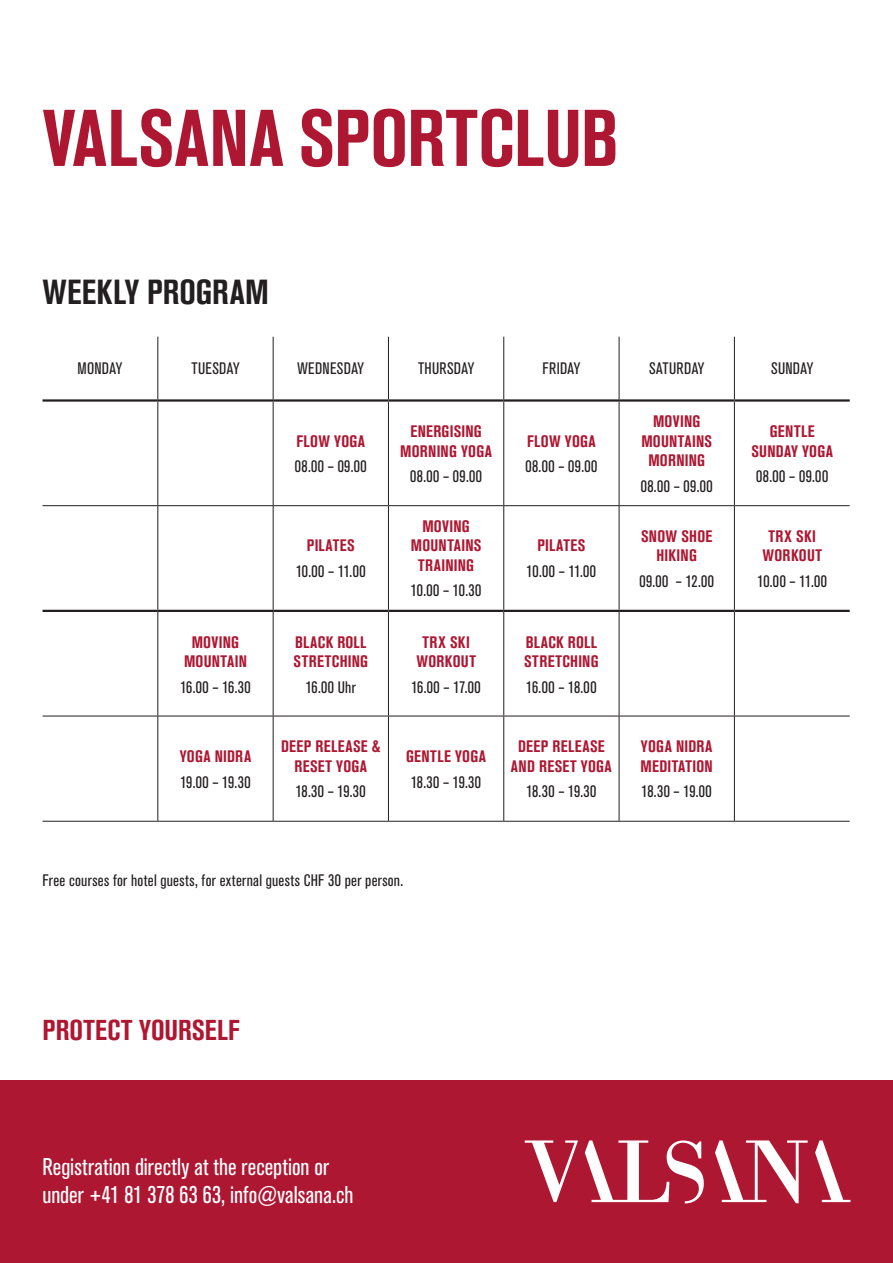
<style>
.page{position:relative;width:893px;height:1263px;background:#fff}
.page>*{position:absolute;margin:0;border:0;box-sizing:border-box;transform-origin:0 0}
.t1{font:700 condensed 79.5px "Akzidenz Grotesk BQ";color:#ad1732}
.t2{font:700 condensed 34.5px "Akzidenz Grotesk BQ";letter-spacing:.01em;color:#231f20}
.t3{font:700 condensed 28.5px "Akzidenz Grotesk BQ";letter-spacing:.005em;color:#ad1732}
.t4{font:condensed 24px/28.5px "Akzidenz Grotesk BQ";letter-spacing:.005em;color:#fff}
.t5{font:condensed 16.5px "Akzidenz Grotesk BQ";letter-spacing:.02em;color:#231f20}
.t6{font:700 condensed 16.5px/19.5px "Akzidenz Grotesk BQ";letter-spacing:.02em;color:#ad1732;text-align:center}
</style>
<div class="page">
<div style="left:0;top:1081px;width:893px;height:182px;background:#ad1732"></div>
<svg style="left:525px;top:1140px;width:53px;height:62px"></svg>
<svg style="left:815px;top:1140px;width:35px;height:62px"></svg>
<svg style="left:585px;top:1140px;width:119px;height:63px"></svg>
<svg style="left:715px;top:1140px;width:93px;height:63px"></svg>
<hr style="left:157px;top:337px;width:1px;height:62px;background:#231f20">
<hr style="left:273px;top:337px;width:1px;height:62px;background:#231f20">
<hr style="left:388px;top:337px;width:1px;height:62px;background:#231f20">
<hr style="left:503px;top:337px;width:1px;height:62px;background:#231f20">
<hr style="left:619px;top:337px;width:1px;height:62px;background:#231f20">
<hr style="left:734px;top:337px;width:1px;height:62px;background:#231f20">
<hr style="left:157px;top:402px;width:1px;height:103px;background:#231f20">
<hr style="left:273px;top:402px;width:1px;height:103px;background:#231f20">
<hr style="left:388px;top:402px;width:1px;height:103px;background:#231f20">
<hr style="left:503px;top:402px;width:1px;height:103px;background:#231f20">
<hr style="left:619px;top:402px;width:1px;height:103px;background:#231f20">
<hr style="left:734px;top:402px;width:1px;height:103px;background:#231f20">
<hr style="left:43px;top:505px;width:115px;height:1px;background:#231f20">
<hr style="left:158px;top:505px;width:115px;height:1px;background:#231f20">
<hr style="left:157px;top:506px;width:1px;height:104px;background:#231f20">
<hr style="left:273px;top:505px;width:115px;height:1px;background:#231f20">
<hr style="left:273px;top:506px;width:1px;height:104px;background:#231f20">
<hr style="left:388px;top:505px;width:116px;height:1px;background:#231f20">
<hr style="left:388px;top:506px;width:1px;height:104px;background:#231f20">
<hr style="left:504px;top:505px;width:115px;height:1px;background:#231f20">
<hr style="left:503px;top:506px;width:1px;height:104px;background:#231f20">
<hr style="left:619px;top:505px;width:115px;height:1px;background:#231f20">
<hr style="left:619px;top:506px;width:1px;height:104px;background:#231f20">
<hr style="left:734px;top:505px;width:116px;height:1px;background:#231f20">
<hr style="left:734px;top:506px;width:1px;height:104px;background:#231f20">
<hr style="left:157px;top:612px;width:1px;height:104px;background:#231f20">
<hr style="left:273px;top:612px;width:1px;height:104px;background:#231f20">
<hr style="left:388px;top:612px;width:1px;height:104px;background:#231f20">
<hr style="left:503px;top:612px;width:1px;height:104px;background:#231f20">
<hr style="left:619px;top:612px;width:1px;height:104px;background:#231f20">
<hr style="left:734px;top:612px;width:1px;height:104px;background:#231f20">
<hr style="left:43px;top:716px;width:115px;height:1px;background:#231f20">
<hr style="left:158px;top:716px;width:115px;height:1px;background:#231f20">
<hr style="left:157px;top:716px;width:1px;height:105px;background:#231f20">
<hr style="left:273px;top:716px;width:115px;height:1px;background:#231f20">
<hr style="left:273px;top:716px;width:1px;height:105px;background:#231f20">
<hr style="left:388px;top:716px;width:116px;height:1px;background:#231f20">
<hr style="left:388px;top:716px;width:1px;height:105px;background:#231f20">
<hr style="left:504px;top:716px;width:115px;height:1px;background:#231f20">
<hr style="left:503px;top:716px;width:1px;height:105px;background:#231f20">
<hr style="left:619px;top:716px;width:115px;height:1px;background:#231f20">
<hr style="left:619px;top:716px;width:1px;height:105px;background:#231f20">
<hr style="left:734px;top:716px;width:116px;height:1px;background:#231f20">
<hr style="left:734px;top:716px;width:1px;height:105px;background:#231f20">
<hr style="left:43px;top:821px;width:115px;height:1px;background:#231f20">
<hr style="left:158px;top:821px;width:115px;height:1px;background:#231f20">
<hr style="left:273px;top:821px;width:115px;height:1px;background:#231f20">
<hr style="left:388px;top:821px;width:116px;height:1px;background:#231f20">
<hr style="left:504px;top:821px;width:115px;height:1px;background:#231f20">
<hr style="left:619px;top:821px;width:115px;height:1px;background:#231f20">
<hr style="left:734px;top:821px;width:116px;height:1px;background:#231f20">
<hr style="left:43px;top:610px;width:115px;height:2px;background:#231f20">
<hr style="left:158px;top:610px;width:115px;height:2px;background:#231f20">
<hr style="left:273px;top:610px;width:115px;height:2px;background:#231f20">
<hr style="left:388px;top:610px;width:116px;height:2px;background:#231f20">
<hr style="left:504px;top:610px;width:115px;height:2px;background:#231f20">
<hr style="left:619px;top:610px;width:115px;height:2px;background:#231f20">
<hr style="left:734px;top:610px;width:116px;height:2px;background:#231f20">
<hr style="left:43px;top:399px;width:115px;height:3px;background:#231f20">
<hr style="left:158px;top:399px;width:115px;height:3px;background:#231f20">
<hr style="left:273px;top:399px;width:115px;height:3px;background:#231f20">
<hr style="left:388px;top:399px;width:116px;height:3px;background:#231f20">
<hr style="left:504px;top:399px;width:115px;height:3px;background:#231f20">
<hr style="left:619px;top:399px;width:115px;height:3px;background:#231f20">
<hr style="left:734px;top:399px;width:116px;height:3px;background:#231f20">
<h1 class="t1" style="left:43px;top:93px;width:578px">VALSANA SPORTCLUB</h1>
<h2 class="t2" style="left:43px;top:272px;width:228px">WEEKLY PROGRAM</h2>
<p class="t5" style="left:78px;top:359px;width:46px">MONDAY</p>
<p class="t5" style="left:191px;top:359px;width:50px">TUESDAY</p>
<p class="t5" style="left:297px;top:359px;width:68px">WEDNESDAY</p>
<p class="t5" style="left:418px;top:359px;width:58px">THURSDAY</p>
<p class="t5" style="left:542px;top:359px;width:39px">FRIDAY</p>
<p class="t5" style="left:649px;top:359px;width:57px">SATURDAY</p>
<p class="t5" style="left:771px;top:359px;width:44px">SUNDAY</p>
<p class="t6" style="left:184px;top:632px;width:64px">MOVING<br>MOUNTAIN</p>
<p class="t5" style="left:180px;top:677px;width:72px">16.00 – 16.30</p>
<p class="t6" style="left:180px;top:746px;width:73px">YOGA NIDRA</p>
<p class="t5" style="left:180px;top:772px;width:72px">19.00 – 19.30</p>
<p class="t6" style="left:296px;top:431px;width:70px">FLOW YOGA</p>
<p class="t5" style="left:295px;top:457px;width:73px">08.00 – 09.00</p>
<p class="t6" style="left:307px;top:536px;width:49px">PILATES</p>
<p class="t5" style="left:296px;top:562px;width:71px">10.00 – 11.00</p>
<p class="t6" style="left:294px;top:632px;width:76px;text-align:left">BLACK ROLL<br>STRETCHING</p>
<p class="t5" style="left:306px;top:677px;width:52px">16.00 Uhr</p>
<p class="t6" style="left:281px;top:737px;width:101px">DEEP RELEASE &amp;<br>RESET YOGA</p>
<p class="t5" style="left:296px;top:782px;width:72px">18.30 – 19.30</p>
<p class="t6" style="left:400px;top:422px;width:93px">ENERGISING<br>MORNING YOGA</p>
<p class="t5" style="left:410px;top:467px;width:73px">08.00 – 09.00</p>
<p class="t6" style="left:411px;top:516px;width:72px">MOVING<br>MOUNTAINS<br>TRAINING</p>
<p class="t5" style="left:411px;top:581px;width:72px">10.00 – 10.30</p>
<p class="t6" style="left:416px;top:632px;width:61px">TRX SKI<br>WORKOUT</p>
<p class="t5" style="left:411px;top:677px;width:71px">16.00 – 17.00</p>
<p class="t6" style="left:406px;top:746px;width:81px">GENTLE YOGA</p>
<p class="t5" style="left:411px;top:772px;width:72px">18.30 – 19.30</p>
<p class="t6" style="left:527px;top:431px;width:70px">FLOW YOGA</p>
<p class="t5" style="left:525px;top:457px;width:73px">08.00 – 09.00</p>
<p class="t6" style="left:537px;top:536px;width:49px">PILATES</p>
<p class="t5" style="left:527px;top:562px;width:71px">10.00 – 11.00</p>
<p class="t6" style="left:524px;top:632px;width:76px;text-align:left">BLACK ROLL<br>STRETCHING</p>
<p class="t5" style="left:526px;top:677px;width:72px">16.00 – 18.00</p>
<p class="t6" style="left:511px;top:737px;width:102px">DEEP RELEASE<br>AND RESET YOGA</p>
<p class="t5" style="left:526px;top:782px;width:72px">18.30 – 19.30</p>
<p class="t6" style="left:641px;top:412px;width:72px">MOVING<br>MOUNTAINS<br>MORNING</p>
<p class="t5" style="left:641px;top:477px;width:73px">08.00 – 09.00</p>
<p class="t6" style="left:641px;top:526px;width:73px">SNOW SHOE<br>HIKING</p>
<p class="t5" style="left:639px;top:572px;width:76px">09.00 – 12.00</p>
<p class="t6" style="left:641px;top:737px;width:74px;text-align:left">YOGA NIDRA<br>MEDITATION</p>
<p class="t5" style="left:642px;top:782px;width:72px">18.30 – 19.00</p>
<p class="t5" style="left:42px;top:871px;width:362px">Free courses for hotel guests, for external guests CHF 30 per person.</p>
<p class="t6" style="left:751px;top:422px;width:83px">GENTLE<br>SUNDAY YOGA</p>
<p class="t5" style="left:756px;top:467px;width:73px">08.00 – 09.00</p>
<p class="t6" style="left:762px;top:526px;width:61px">TRX SKI<br>WORKOUT</p>
<p class="t5" style="left:757px;top:572px;width:71px">10.00 – 11.00</p>
<h3 class="t3" style="left:43px;top:1014px;width:198px">PROTECT YOURSELF</h3>
<h3 class="t4" style="left:43px;top:1153px;width:312px">Registration directly at the reception or under +41 81 378 63 63, info@valsana.ch</h3>
</div>
